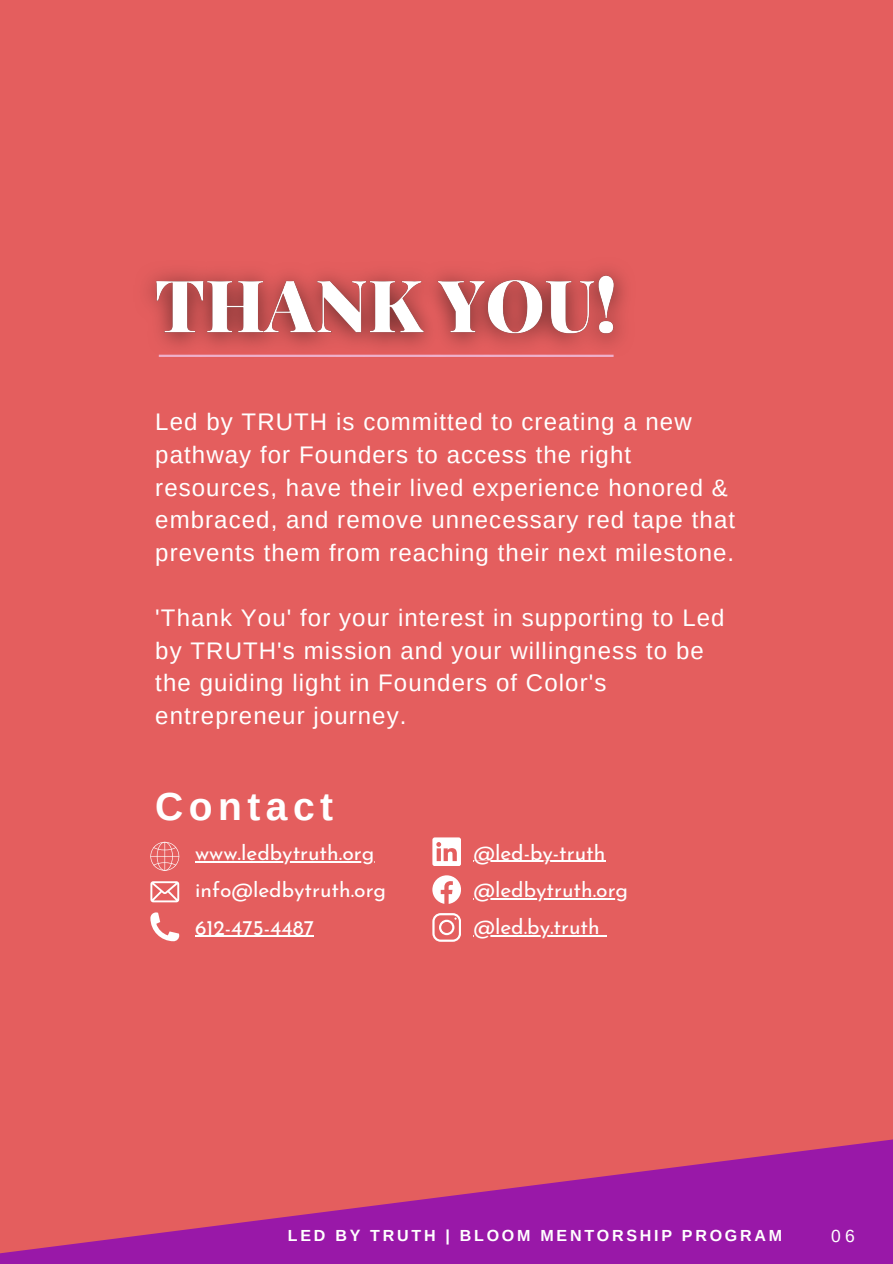
<style>
.page{position:relative;width:893px;height:1264px;background:#fff}
.page>*{position:absolute;margin:0;border:0;box-sizing:border-box;transform-origin:0 0}
.t1{font:700 39px "Arimo";letter-spacing:.14em;color:#fff}
.t2{font:24px/32.7px "Arimo";letter-spacing:.045em;color:#fff}
.t3{font:21px "Josefin Sans";color:#fff}
.t4{font:17.55px "Arimo";color:#fff}
.t5{font:700 16.05px "Arimo";letter-spacing:.17em;color:#fff}
</style>
<div class="page">
<div style="left:0;top:0;width:892px;height:1263px;background:#e45e5e"></div>
<svg style="left:432px;top:913px;width:28px;height:28px"></svg>
<svg style="left:432px;top:837px;width:28px;height:28px"></svg>
<svg style="left:432px;top:875px;width:28px;height:28px"></svg>
<hr style="left:473px;top:860px;width:132px;height:2px;background:#fff">
<hr style="left:473px;top:898px;width:155px;height:1px;background:#fff">
<hr style="left:473px;top:935px;width:126px;height:1px;background:#fff">
<hr style="left:195px;top:861px;width:179px;height:1px;background:#fff">
<hr style="left:195px;top:935px;width:119px;height:1px;background:#fff">
<svg style="left:150px;top:881px;width:29px;height:21px"></svg>
<svg style="left:150px;top:912px;width:29px;height:29px"></svg>
<svg style="left:150px;top:841px;width:29px;height:29px"></svg>
<img style="left:148px;top:269px;width:477px;height:88px">
<svg style="left:0;top:1139px;width:892px;height:124px;fill:#9918a8"></svg>
<p class="t2" style="left:155px;top:405px;width:581px">Led by TRUTH is committed to creating a new pathway for Founders to access the right resources, have their lived experience honored &amp; embraced, and remove unnecessary red tape that prevents them from reaching their next milestone.</p>
<p class="t2" style="left:155px;top:601px;width:570px">'Thank You' for your interest in supporting to Led by TRUTH's mission and your willingness to be the guiding light in Founders of Color's entrepreneur journey.</p>
<p class="t1" style="left:155px;top:784px;width:179px">Contact</p>
<p class="t3" style="left:195px;top:844px;width:181px">www.ledbytruth.org</p>
<p class="t3" style="left:195px;top:881px;width:192px">info@ledbytruth.org</p>
<p class="t3" style="left:195px;top:918px;width:120px">612-475-4487</p>
<p class="t3" style="left:473px;top:844px;width:133px">@led-by-truth</p>
<p class="t3" style="left:473px;top:881px;width:156px">@ledbytruth.org</p>
<p class="t3" style="left:473px;top:918px;width:128px">@led.by.truth</p>
<p class="t5" style="left:288px;top:1226px;width:495px">LED BY TRUTH | BLOOM MENTORSHIP PROGRAM</p>
<p class="t4" style="left:831px;top:1225px;width:25px">06</p>
</div>
